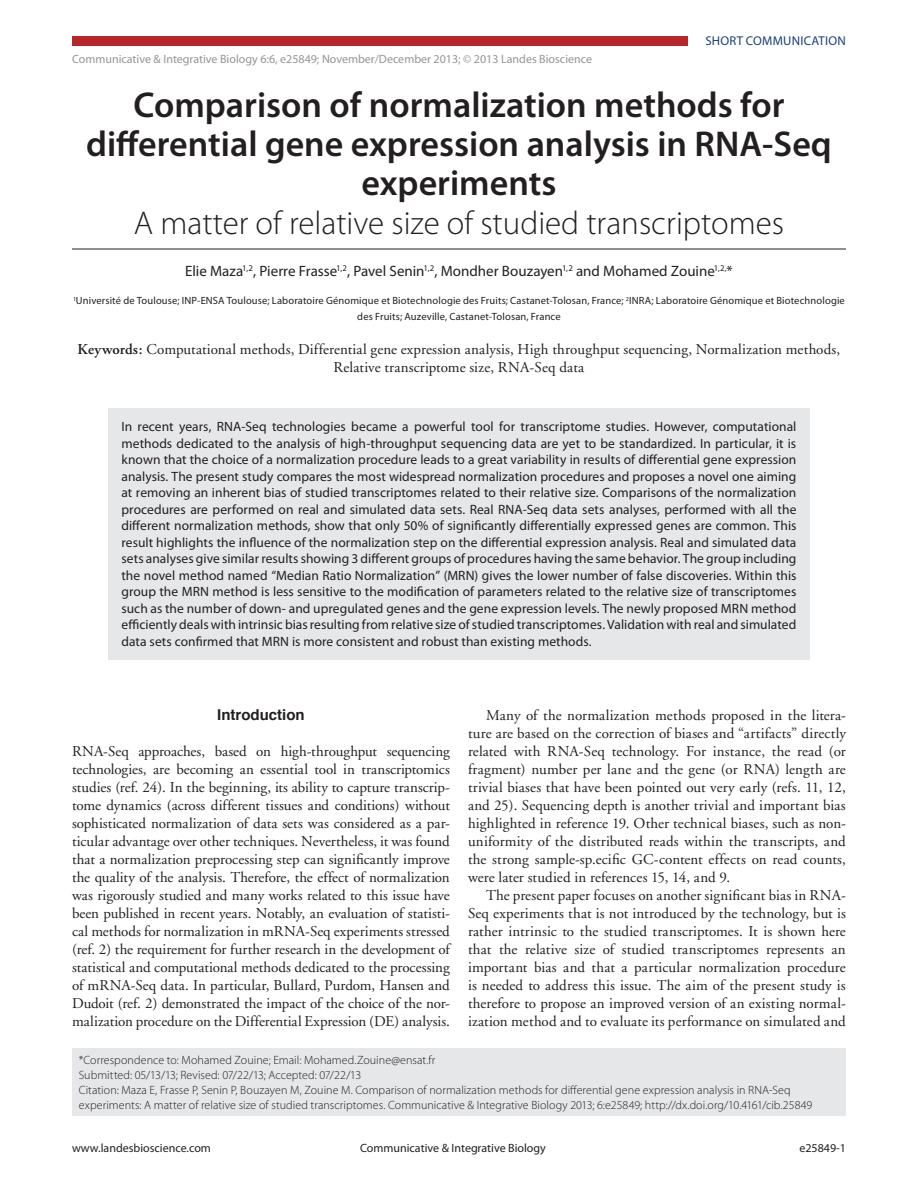
<style>
.page{position:relative;width:918px;height:1188px;background:#fff}
.page>*{position:absolute;margin:0;border:0;box-sizing:border-box;transform-origin:0 0}
.t1{font:600 36px/39px "Myriad Pro";color:#231f20;text-align:center}
.t2{font:300 33px "Myriad Pro";color:#231f20}
.t3{font:15px/18px "Adobe Garamond";letter-spacing:.005em;color:#231f20;text-align:justify}
.t4{font:15px "Myriad Pro";color:#231f20}
.t5{font:700 15px "Helvetica";color:#231f20}
.t6{font:13.5px/16.5px "Myriad Pro";letter-spacing:.005em;color:#231f20;text-align:justify}
.t7{font:12.75px "Myriad Pro";letter-spacing:.02em;color:#193f7c}
.t8{font:300 12px/15px "Myriad Pro";letter-spacing:.005em;color:#231f20}
.t9{font:12px "Myriad Pro";color:#939598}
.t10{font:12px "Myriad Pro";color:#231f20}
.t11{font:10.5px/15px "Myriad Pro";letter-spacing:.015em;color:#231f20;text-align:center}
.s1{font-weight:600}
</style>
<div class="page">
<div style="left:72px;top:36px;width:616px;height:10px;background:#b7262b"></div>
<div style="left:72px;top:1048px;width:774px;height:68px;background:#e6e7e9"></div>
<div style="left:108px;top:408px;width:702px;height:251px;background:#e6e7e9"></div>
<hr style="left:72px;top:249px;width:774px;height:1px;background:#231f20">
<p class="t9" style="left:72px;top:52px;width:522px">Communicative &amp; Integrative Biology 6:6, e25849; November/December 2013; © 2013 Landes Bioscience</p>
<p class="t7" style="left:705px;top:33px;width:140px">Short Communication</p>
<h1 class="t1" style="left:86px;top:85px;width:747px">Comparison of normalization methods for differential gene expression analysis in RNA-Seq experiments</h1>
<h2 class="t2" style="left:134px;top:203px;width:652px">A matter of relative size of studied transcriptomes</h2>
<p class="t4" style="left:185px;top:262px;width:549px">Elie Maza<sup>1,2</sup>, Pierre Frasse<sup>1,2</sup>, Pavel Senin<sup>1,2</sup>, Mondher Bouzayen<sup>1,2</sup> and Mohamed Zouine<sup>1,2,</sup>*</p>
<p class="t11" style="left:73px;top:293px;width:773px"><sup>1</sup>Université de Toulouse; INP-ENSA Toulouse; Laboratoire Génomique et Biotechnologie des Fruits; Castanet-Tolosan, France; <sup>2</sup>INRA; Laboratoire Génomique et Biotechnologie des Fruits; Auzeville, Castanet-Tolosan, France</p>
<p class="t3" style="left:78px;top:340px;width:764px;text-align:center"><span class="s1">Keywords:</span> Computational methods, Differential gene expression analysis, High throughput sequencing, Normalization methods,<br>Relative transcriptome size, RNA-Seq data</p>
<p class="t6" style="left:121px;top:418px;width:677px">In recent years, RNA-Seq technologies became a powerful tool for transcriptome studies. H owever, computational methods dedicated to the analysis of high-throughput sequencing data are yet to be standardized. In particular, it is known that the choice of a normalization procedure leads to a great variability in results of differential gene expression analysis. The present study compares the most widespread normalization procedures and proposes a novel one aiming at removing an inherent bias of studied transcriptomes related to their relative size. Comparisons of the normalization procedures are performed on real and simulated data sets. Real RNA-Seq data sets analyses, performed with all the different normalization methods, show that only 50% of significantly differentially expressed genes are common. This result highlights the influence of the normalization step on the differential expression analysis. Real and simulated data sets analyses give similar results showing 3 different groups of procedures having the same behavior. The group including the novel method named “Median Ratio Normalization” (MRN) gives the lower number of false discoveries. Within this group the MRN method is less sensitive to the modification of parameters related to the relative size of transcriptomes such as the number of down- and upregulated genes and the gene expression levels. The newly proposed MRN method efficiently deals with intrinsic bias resulting from relative size of studied transcriptomes. Validation with real and simulated data sets confirmed that MRN is more consistent and robust than existing methods.</p>
<p class="t5" style="left:217px;top:703px;width:89px">Introduction</p>
<p class="t3" style="left:72px;top:743px;width:379px">RNA-Seq approaches, based on high-throughput sequencing technologies, are becoming an essential tool in transcriptomics studies (ref. 24). In the beginning, its ability to capture transcrip&shy;tome dynamics (across different tissues and conditions) without sophisticated normalization of data sets was considered as a par&shy;ticular advantage over other techniques. Nevertheless, it was found that a normalization preprocessing step can significantly improve the quality of the analysis. Therefore, the effect of normalization was rigorously studied and many works related to this issue have been published in recent years. Notably, an evaluation of statisti&shy;cal methods for normalization in mRNA-Seq experiments stressed (ref. 2) the requirement for further research in the development of statistical and computational methods dedicated to the processing of mRNA-Seq data. In particular, Bullard, Purdom, Hansen and Dudoit (ref. 2) demonstrated the impact of the choice of the nor&shy;malization procedure on the Differential Expression (DE) analysis.</p>
<p class="t3" style="left:468px;top:707px;width:379px;text-indent:18px">Many of the normalization methods proposed in the litera&shy;ture are based on the correction of biases and “artifacts” directly related with RNA-Seq technology. For instance, the read (or fragment) number per lane and the gene (or RNA) length are trivial biases that have been pointed out very early (refs. 11, 12, and 25). Sequencing depth is another trivial and important bias highlighted in reference 19. Other technical biases, such as non&shy;uniformity of the distributed reads within the transcripts, and the strong sample-sp.ecific GC-content effects on read counts, were later studied in references 15, 14, and 9.</p>
<p class="t3" style="left:468px;top:887px;width:379px;text-indent:18px">The present paper focuses on another significant bias in RNA-Seq experiments that is not introduced by the technology, but is rather intrinsic to the studied transcriptomes. It is shown here that the relative size of studied transcriptomes represents an important bias and that a particular normalization procedure is needed to address this issue. The aim of the present study is therefore to propose an improved version of an existing normal&shy;ization method and to evaluate its performance on simulated and</p>
<p class="t8" style="left:79px;top:1053px;width:735px">*Correspondence to: Mohamed Zouine; Email: Mohamed.Zouine@ensat.fr<br>Submitted: 05/13/13; Revised: 07/22/13; Accepted: 07/22/13<br>Citation: Maza E, Frasse P, Senin P, Bouzayen M, Zouine M. Comparison of normalization methods for differential gene expression analysis in RNA-Seq experiments: A matter of relative size of studied transcriptomes. Communicative &amp; Integrative Biology 2013; 6:e25849; http://dx.doi.org/10.4161/cib.25849</p>
<p class="t10" style="left:72px;top:1141px;width:140px">www.landesbioscience.com</p>
<p class="t10" style="left:360px;top:1141px;width:187px">Communicative &amp; Integrative Biology</p>
<p class="t10" style="left:799px;top:1141px;width:48px">e25849-1</p>
</div>
